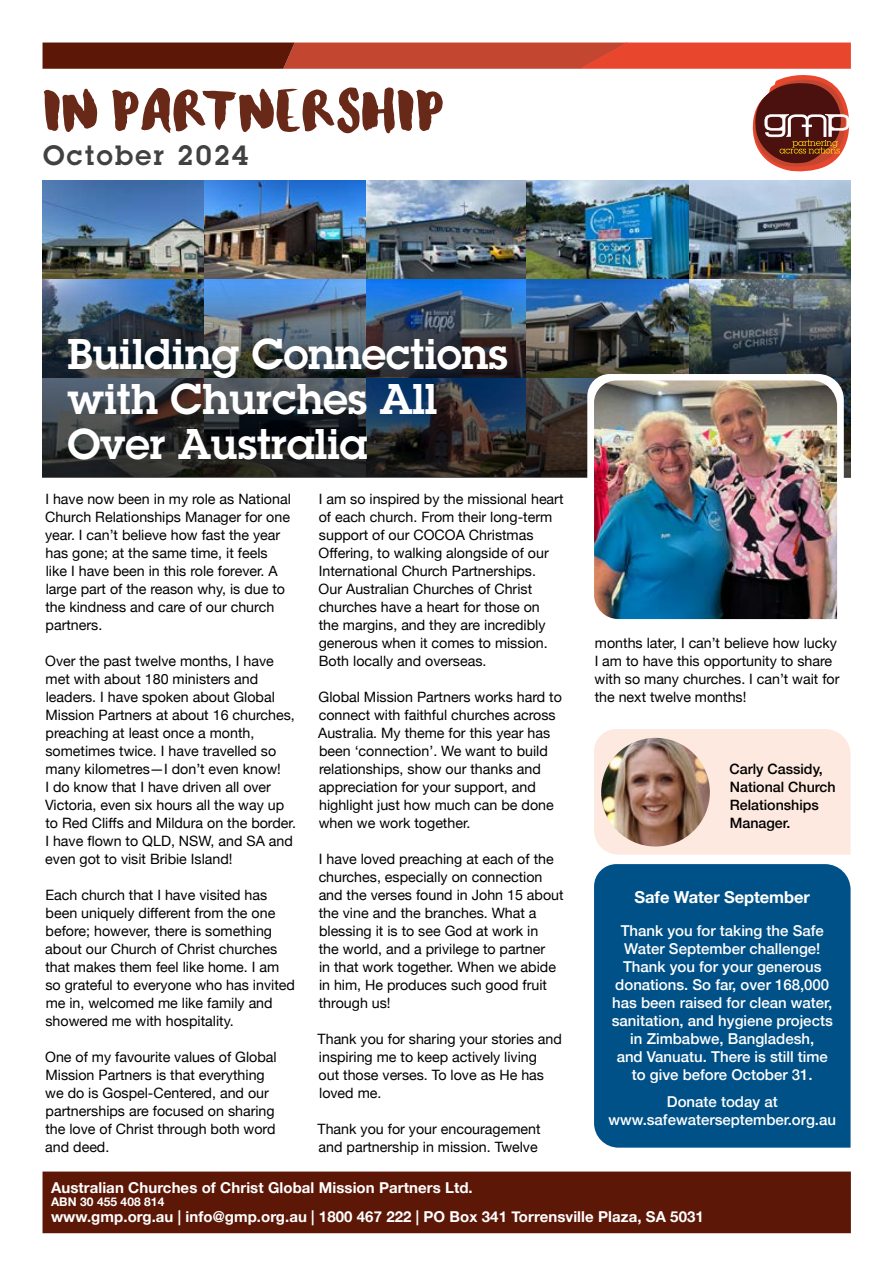
<style>
.page{position:relative;width:893px;height:1263px;background:#fff}
.page>*{position:absolute;margin:0;border:0;box-sizing:border-box;transform-origin:0 0}
.t1{font:58.95px "Heather";letter-spacing:.005em;color:#682919}
.t2{font:600 42px/45px "Lubalin Graph Std";color:#fff}
.t3{font:600 27.3px "Lubalin Graph Std";letter-spacing:.09em;color:#414042}
.t4{font:700 16.5px "Helvetica Neue";letter-spacing:-.005em;color:#fff}
.t5{font:500 15px/18px "Helvetica Neue";color:#fff;text-align:center}
.t6{font:700 15px "Helvetica Neue";letter-spacing:.005em;color:#fff}
.t7{font:14.25px/18px "Helvetica Neue";color:#000}
.t8{font:500 14.25px/18px "Helvetica Neue";color:#000}
.t9{font:700 12px "Helvetica Neue";letter-spacing:.005em;color:#fff}
</style>
<div class="page">
<div style="left:594px;top:864px;width:256px;height:284px;background:#005188"></div>
<svg style="left:43px;top:43px;width:808px;height:26px;background:#af3925"></svg>
<div style="left:43px;top:1171px;width:808px;height:62px;background:#5c1707"></div>
<svg style="left:753px;top:75px;width:96px;height:96px"></svg>
<img style="left:43px;top:180px;width:807px;height:6px">
<img style="left:43px;top:186px;width:807px;height:291px">
<div style="left:594px;top:729px;width:256px;height:126px;background:#fde9df"></div>
<img style="left:601px;top:738px;width:109px;height:108px;border-radius:54px">
<svg style="left:587px;top:374px;width:257px;height:246px"></svg>
<img style="left:594px;top:380px;width:243px;height:239px">
<h1 class="t1" style="left:43px;top:78px;width:403px">IN PARTNERSHIP</h1>
<h3 class="t3" style="left:43px;top:138px;width:207px">October 2024</h3>
<h2 class="t2" style="left:68px;top:331px;width:442px">Building Connections with Churches All<br>Over Australia</h2>
<p class="t7" style="left:45px;top:491px;width:247px">I have now been in my role as National Church Relationships Manager for one year. I can’t believe how fast the year has gone; at the same time, it feels like I have been in this role forever. A large part of the reason why, is due to the kindness and care of our church partners.</p>
<p class="t7" style="left:45px;top:653px;width:252px">Over the past twelve months, I have met with about 180 ministers and leaders. I have spoken about Global Mission Partners at about 16 churches, preaching at least once a month, sometimes twice. I have travelled so many kilometres—I don’t even know!<br>I do know that I have driven all over Victoria, even six hours all the way up to Red Cliffs and Mildura on the border.<br>I have flown to QLD, NSW, and SA and even got to visit Bribie Island!</p>
<p class="t7" style="left:45px;top:887px;width:251px">Each church that I have visited has been uniquely different from the one before; however, there is something about our Church of Christ churches that makes them feel like home. I am so grateful to everyone who has invited me in, welcomed me like family and showered me with hospitality.</p>
<p class="t7" style="left:45px;top:1049px;width:233px">One of my favourite values of Global<br>Mission Partners is that everything we do is Gospel-Centered, and our partnerships are focused on sharing the love of Christ through both word and deed.</p>
<p class="t7" style="left:319px;top:491px;width:246px">I am so inspired by the missional heart of each church. From their long-term support of our COCOA Christmas Offering, to walking alongside of our International Church Partnerships.<br>Our Australian Churches of Christ churches have a heart for those on<br>the margins, and they are incredibly generous when it comes to mission.<br>Both locally and overseas.</p>
<p class="t7" style="left:318px;top:689px;width:245px">Global Mission Partners works hard to connect with faithful churches across Australia. My theme for this year has been ‘connection’. We want to build relationships, show our thanks and appreciation for your support, and highlight just how much can be done when we work together.</p>
<p class="t7" style="left:319px;top:851px;width:246px">I have loved preaching at each of the churches, especially on connection and the verses found in John 15 about the vine and the branches. What a blessing it is to see God at work in<br>the world, and a privilege to partner<br>in that work together. When we abide in him, He produces such good fruit through us!</p>
<p class="t7" style="left:318px;top:1031px;width:246px">Thank you for sharing your stories and inspiring me to keep actively living<br>out those verses. To love as He has loved me.</p>
<p class="t7" style="left:318px;top:1121px;width:225px">Thank you for your encouragement and partnership in mission. Twelve</p>
<p class="t7" style="left:595px;top:635px;width:246px">months later, I can’t believe how lucky I am to have this opportunity to share with so many churches. I can’t wait for the next twelve months!</p>
<p class="t8" style="left:729px;top:759px;width:108px">Carly Cassidy,<br>National Church<br>Relationships<br>Manager.</p>
<p class="t4" style="left:635px;top:884px;width:177px">Safe Water September</p>
<p class="t5" style="left:612px;top:921px;width:222px">Thank you for taking the Safe<br>Water September challenge!<br>Thank you for your generous donations. So far, over 168,000 has been raised for clean water, sanitation, and hygiene projects in Zimbabwe, Bangladesh,<br>and Vanuatu. There is still time to give before October 31.</p>
<p class="t5" style="left:608px;top:1092px;width:229px">Donate today at www.safewaterseptember.org.au</p>
<p class="t6" style="left:51px;top:1175px;width:423px">Australian Churches of Christ Global Mission Partners Ltd.</p>
<p class="t9" style="left:51px;top:1192px;width:115px">ABN 30 455 408 814</p>
<p class="t6" style="left:51px;top:1205px;width:654px">www.gmp.org.au | info@gmp.org.au | 1800 467 222 | PO Box 341 Torrensville Plaza, SA 5031</p>
</div>
